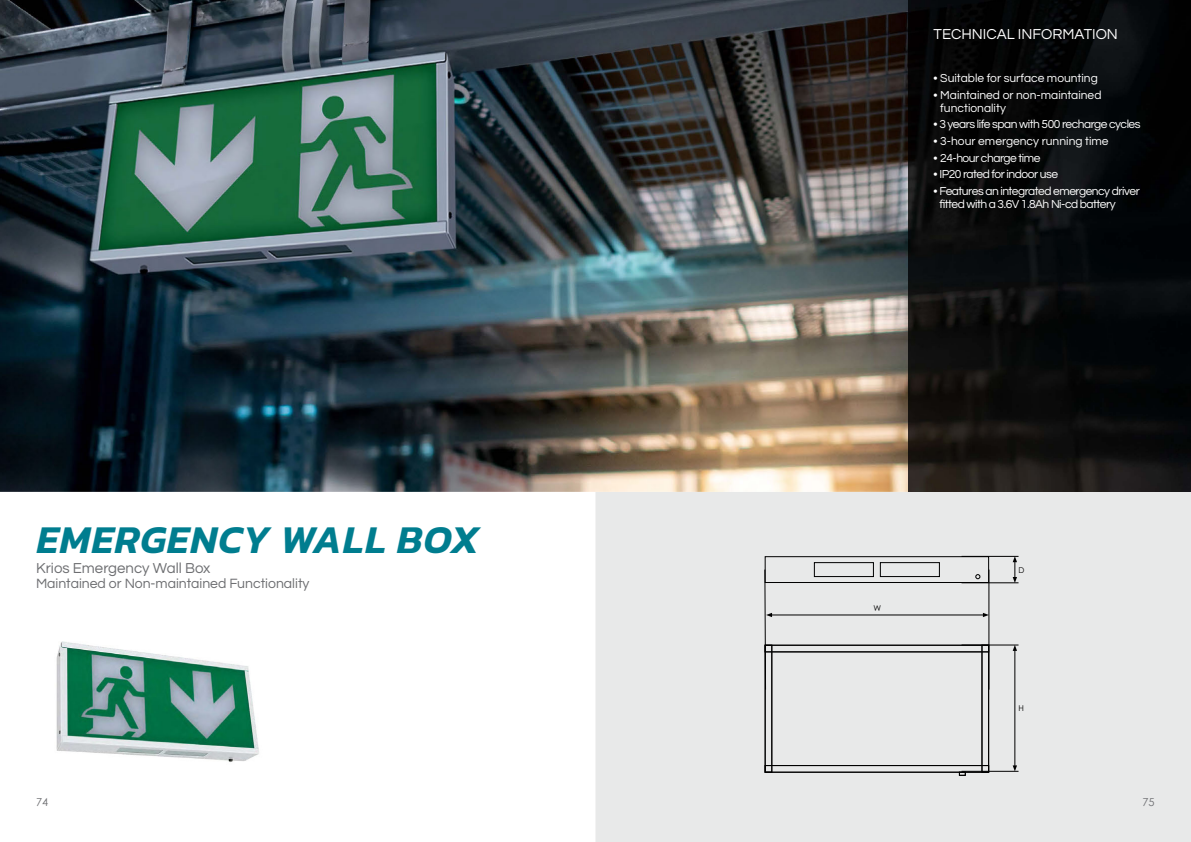
<style>
.page{position:relative;width:1191px;height:842px;background:#fff}
.page>*{position:absolute;margin:0;border:0;box-sizing:border-box;transform-origin:0 0}
.t1{font:italic 600 40px "Kanit";letter-spacing:.025em;color:#007d8f}
.t2{font:15px "Questrial";color:#6d6e71}
.t3{font:15px "Questrial";color:#fff}
.t4{font:14px "Questrial";color:#6d6e71}
.t5{font:12px/13px "Questrial";letter-spacing:-.04em;color:#fff}
.t6{font:12px/13px "Questrial";color:#fff}
.t7{font:11px "Century Gothic";color:#6d6e71}
.t8{font:8px "Century Gothic";color:#000}
</style>
<div class="page">
<div style="left:595px;top:492px;width:596px;height:350px;background:#e8e9e9"></div>
<img style="left:0;top:0;width:908px;height:492px">
<img style="left:56px;top:641px;width:203px;height:121px">
<img style="left:908px;top:0;width:283px;height:492px">
<hr style="left:1014px;top:649px;width:1px;height:118px;background:#000">
<svg style="left:1012px;top:646px;width:5px;height:5px"></svg>
<svg style="left:1012px;top:765px;width:5px;height:6px"></svg>
<hr style="left:961px;top:645px;width:57px;height:1px;background:#000">
<hr style="left:961px;top:771px;width:57px;height:1px;background:#000">
<svg style="left:1012px;top:557px;width:5px;height:25px"></svg>
<hr style="left:961px;top:556px;width:57px;height:1px;background:#000">
<hr style="left:961px;top:582px;width:57px;height:1px;background:#000">
<hr style="left:770px;top:615px;width:214px;height:1px;background:#000">
<svg style="left:983px;top:613px;width:5px;height:4px"></svg>
<svg style="left:764px;top:569px;width:8px;height:121px"></svg>
<hr style="left:988px;top:570px;width:1px;height:120px;background:#000">
<div style="left:764px;top:765px;width:225px;height:8px;border:1px solid #000"></div>
<div style="left:764px;top:645px;width:8px;height:128px;border:1px solid #000"></div>
<div style="left:981px;top:645px;width:8px;height:128px;border:1px solid #000"></div>
<div style="left:765px;top:645px;width:224px;height:7px;border:1px solid #000"></div>
<div style="left:765px;top:765px;width:224px;height:7px;border:1px solid #000"></div>
<div style="left:765px;top:645px;width:7px;height:127px;border:1px solid #000"></div>
<div style="left:981px;top:645px;width:8px;height:127px;border:1px solid #000"></div>
<svg style="left:959px;top:772px;width:6px;height:4px"></svg>
<div style="left:765px;top:556px;width:224px;height:27px;border:1px solid #000"></div>
<div style="left:880px;top:562px;width:59px;height:15px;border:1px solid #000"></div>
<div style="left:814px;top:562px;width:59px;height:15px;border:1px solid #000"></div>
<svg style="left:975px;top:574px;width:5px;height:5px"></svg>
<h1 class="t1" style="left:37px;top:508px;width:444px">EMERGENCY WALL BOX</h1>
<p class="t2" style="left:36px;top:560px;width:176px">Krios Emergency Wall Box</p>
<p class="t4" style="left:36px;top:577px;width:275px">Maintained or Non-maintained Functionality</p>
<p class="t7" style="left:36px;top:794px;width:14px">74</p>
<p class="t3" style="left:933px;top:27px;width:186px">TECHNICAL INFORMATION</p>
<p class="t6" style="left:933px;top:72px;width:166px">• Suitable for surface mounting</p>
<p class="t6" style="left:940px;top:88px;width:163px;text-indent:-7px">• Maintained or non-maintained functionality</p>
<p class="t5" style="left:933px;top:118px;width:208px">• 3 years life span with 500 recharge cycles</p>
<p class="t6" style="left:933px;top:135px;width:176px">• 3-hour emergency running time</p>
<p class="t5" style="left:933px;top:151px;width:108px">• 24-hour charge time</p>
<p class="t5" style="left:933px;top:168px;width:126px">• IP20 rated for indoor use</p>
<p class="t5" style="left:939px;top:185px;width:202px;text-indent:-6px">• Features an integrated emergency driver fitted with a 3.6V 1.8Ah Ni-cd battery</p>
<p class="t8" style="left:873px;top:602px;width:9px">W</p>
<p class="t8" style="left:1018px;top:564px;width:7px">D</p>
<p class="t8" style="left:1018px;top:703px;width:7px">H</p>
<p class="t7" style="left:1142px;top:794px;width:14px">75</p>
</div>
